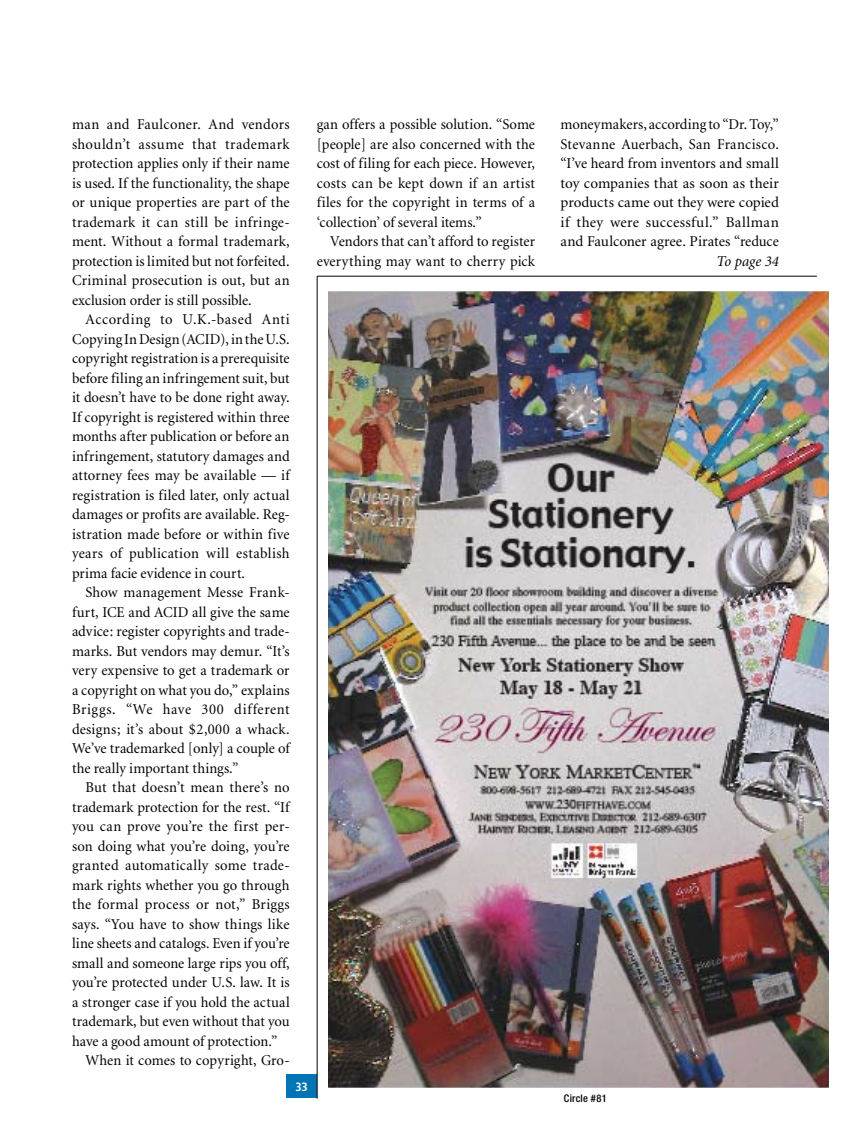
<style>
.page{position:relative;width:851px;height:1134px;background:#fff}
.page>*{position:absolute;margin:0;border:0;box-sizing:border-box;transform-origin:0 0}
.t1{font:15px/19.5px "Minion";letter-spacing:.005em;color:#000;text-align:justify}
.t2{font:italic 15px "Minion";color:#000}
.t3{font:700 condensed 12px "Frutiger";color:#fff}
.t4{font:500 condensed 10.5px "Helvetica Neue";letter-spacing:.015em;color:#000}
</style>
<div class="page">
<div style="left:286px;top:1074px;width:30px;height:24px;background:#0074b4"></div>
<hr style="left:317px;top:276px;width:499px;height:1px;background:#000">
<hr style="left:317px;top:276px;width:1px;height:823px;background:#000">
<img style="left:328px;top:291px;width:500px;height:797px">
<p class="t1" style="left:72px;top:115px;width:219px">man and Faulconer. And vendors shouldn’t assume that trademark protection applies only if their name is used. If the functionality, the shape or unique properties are part of the trademark it can still be infringe&shy;ment. Without a formal trademark, protection is limited but not forfeited.<br>Criminal prosecution is out, but an exclusion order is still possible.</p>
<p class="t1" style="left:72px;top:310px;width:219px;text-indent:14px">According to U.K.-based Anti Copying In Design (ACID), in the U.S. copyright registration is a prerequisite before filing an infringement suit, but it doesn’t have to be done right away.<br>If copyright is registered within three months after publication or before an infringement, statutory damages and attorney fees may be available — if registration is filed later, only actual damages or profits are available. Reg&shy;istration made before or within five years of publication will establish prima facie evidence in court.</p>
<p class="t1" style="left:72px;top:583px;width:219px;text-indent:14px">Show management Messe Frank&shy;furt, ICE and ACID all give the same advice: register copyrights and trade&shy;marks. But vendors may demur. “It’s very expensive to get a trademark or a copyright on what you do,” explains Briggs. “We have 300 different designs; it’s about $2,000 a whack.<br>We’ve trademarked [only] a couple of the really important things.”</p>
<p class="t1" style="left:86px;top:778px;width:205px">But that doesn’t mean there’s no</p>
<p class="t1" style="left:72px;top:798px;width:219px">trademark protection for the rest. “If</p>
<p class="t1" style="left:72px;top:817px;width:219px">you can prove you’re the first per-</p>
<p class="t1" style="left:72px;top:837px;width:219px">son doing what you’re doing, you’re</p>
<p class="t1" style="left:72px;top:856px;width:219px">granted automatically some trade-</p>
<p class="t1" style="left:72px;top:876px;width:219px">mark rights whether you go through</p>
<p class="t1" style="left:72px;top:895px;width:219px">the formal process or not,” Briggs</p>
<p class="t1" style="left:72px;top:915px;width:219px">says. “You have to show things like</p>
<p class="t1" style="left:72px;top:934px;width:219px">line sheets and catalogs. Even if you’re</p>
<p class="t1" style="left:72px;top:954px;width:219px">small and someone large rips you off,</p>
<p class="t1" style="left:72px;top:973px;width:219px">you’re protected under U.S. law. It is</p>
<p class="t1" style="left:72px;top:993px;width:219px">a stronger case if you hold the actual</p>
<p class="t1" style="left:72px;top:1012px;width:219px">trademark, but even without that you</p>
<p class="t1" style="left:72px;top:1032px;width:207px">have a good amount of protection.”</p>
<p class="t1" style="left:86px;top:1051px;width:206px">When it comes to copyright, Gro-</p>
<p class="t3" style="left:295px;top:1079px;width:14px">33</p>
<p class="t1" style="left:316px;top:115px;width:220px">gan offers a possible solution. “Some [people] are also concerned with the cost of filing for each piece. However, costs can be kept down if an artist files for the copyright in terms of a ‘collection’ of several items.”</p>
<p class="t1" style="left:316px;top:232px;width:220px;text-align:right">Vendors that can’t afford to register everything may want to cherry pick</p>
<p class="t1" style="left:560px;top:115px;width:220px">moneymakers, according to “Dr. Toy,” Stevanne Auerbach, San Francisco. “I’ve heard from inventors and small toy companies that as soon as their products came out they were copied if they were successful.” Ballman and Faulconer agree. Pirates “reduce</p>
<p class="t2" style="left:716px;top:253px;width:64px">To page 34</p>
<p class="t4" style="left:564px;top:1092px;width:44px">Circle #81</p>
</div>
